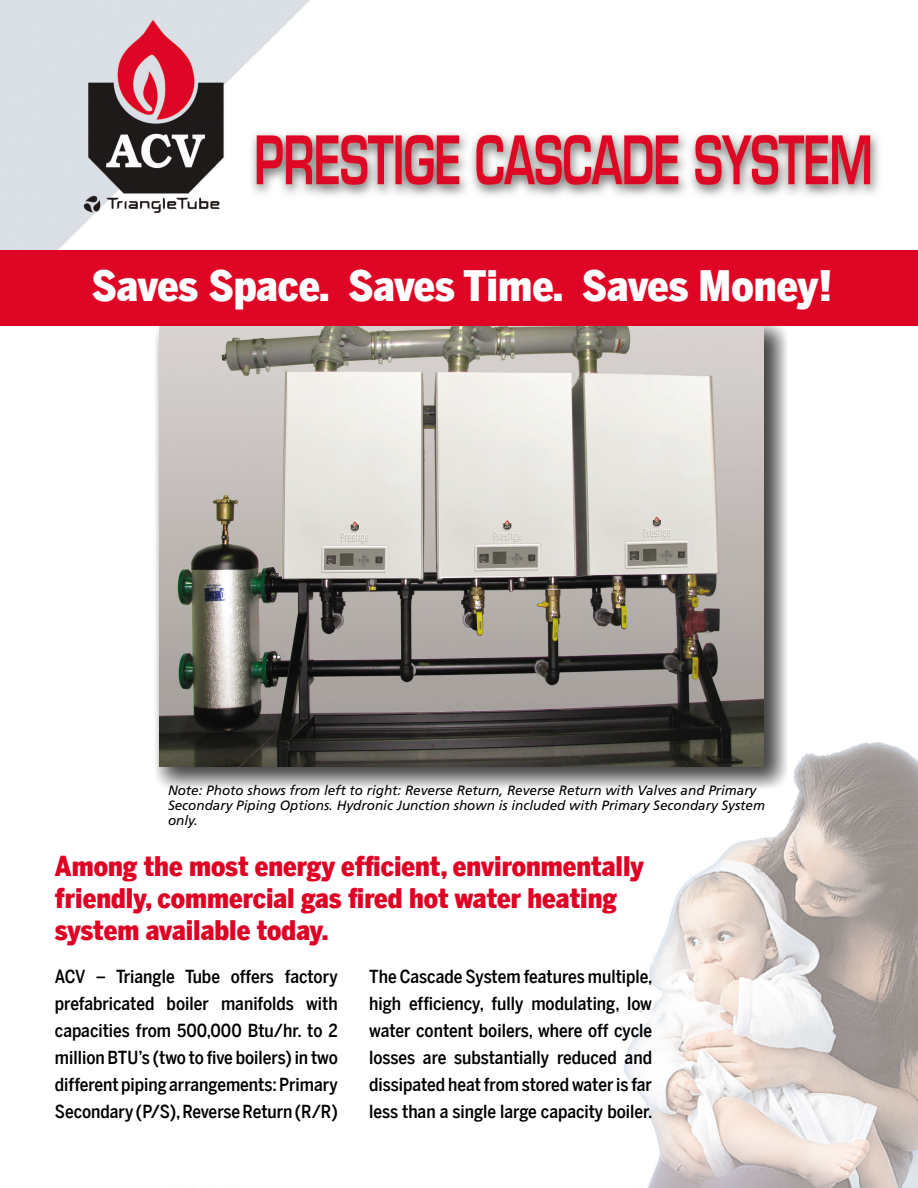
<style>
.page{position:relative;width:918px;height:1188px;background:#fff}
.page>*{position:absolute;margin:0;border:0;box-sizing:border-box;transform-origin:0 0}
.t1{font:900 42px "Benton Sans Cond";letter-spacing:-.005em;color:#fff}
.t2{font:900 27px/32.4px "Benton Sans Cond";color:#df0024}
.t3{font:500 18px/27px "Benton Sans Cond";color:#000;text-align:justify}
.t4{font:italic 13.5px/15px "Frutiger";color:#000}
</style>
<div class="page">
<img style="left:1px;top:0;width:917px;height:1188px">
<div style="left:154px;top:320px;width:634px;height:469px;background:#000;opacity:.75"></div>
<img style="left:160px;top:326px;width:604px;height:440px">
<div style="left:0;top:250px;width:918px;height:76px;background:#df0625"></div>
<h1 class="t1" style="left:92px;top:261px;width:742px">Saves Space. Saves Time. Saves Money!</h1>
<p class="t4" style="left:168px;top:783px;width:599px">Note: Photo shows from left to right: Reverse Return, Reverse Return with Valves and Primary<br>Secondary Piping Options. Hydronic Junction shown is included with Primary Secondary System only.</p>
<h2 class="t2" style="left:55px;top:849px;width:590px">Among the most energy efficient, environmentally friendly, commercial gas fired hot water heating system available today.</h2>
<p class="t3" style="left:55px;top:963px;width:284px">ACV – Triangle Tube offers factory prefabricated boiler manifolds with capacities from 500,000 Btu/hr. to 2 million BTU’s (two to five boilers) in two different piping arrangements: Primary Secondary (P/S), Reverse Return (R/R)</p>
<p class="t3" style="left:369px;top:963px;width:285px">The Cascade System features multiple, high efficiency, fully modulating, low water content boilers, where off cycle losses are substantially reduced and dissipated heat from stored water is far less than a single large capacity boiler.</p>
</div>
